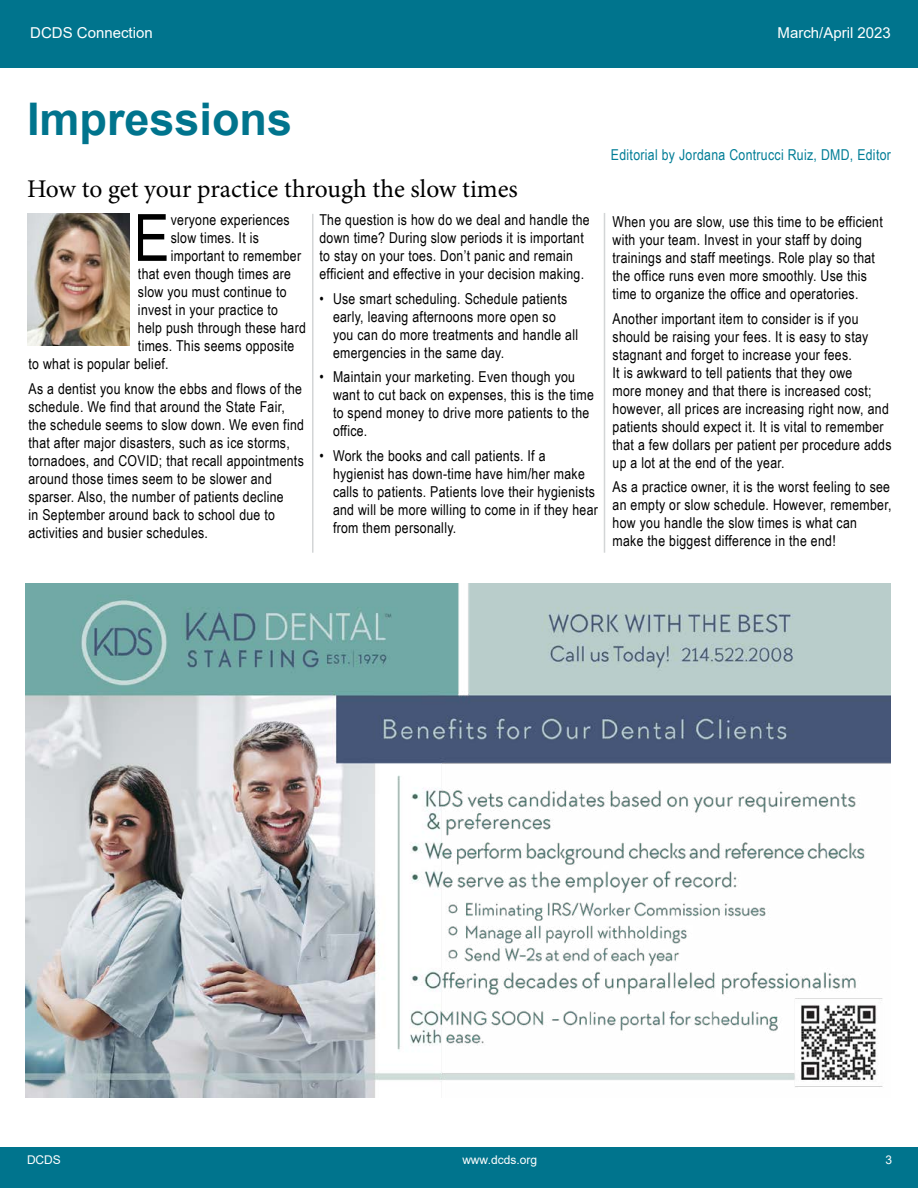
<style>
.page{position:relative;width:918px;height:1188px;background:#fff}
.page>*{position:absolute;margin:0;border:0;box-sizing:border-box;transform-origin:0 0}
.t1{font:65.25px "Arial Narrow";color:#000}
.t2{font:700 45px "Arial";color:#00748d}
.t3{font:25.5px "Minion Pro";color:#000}
.t4{font:15px/18px "Arial Narrow";letter-spacing:.02em;color:#000}
.t5{font:15px "Arial Narrow";letter-spacing:.02em;color:#007d96}
.t6{font:15px "Arial";color:#fff}
.t7{font:12px "Arial";color:#fff}
</style>
<div class="page">
<div style="left:0;top:0;width:918px;height:60px;background:#00748d"></div>
<div style="left:0;top:51px;width:918px;height:17px;background:#00748d"></div>
<div style="left:0;top:1148px;width:918px;height:40px;background:#00748d"></div>
<img style="left:27px;top:213px;width:103px;height:133px">
<hr style="left:312px;top:214px;width:2px;height:339px;background:#d3d5d6">
<hr style="left:604px;top:213px;width:1px;height:340px;background:#d3d5d6">
<img style="left:26px;top:584px;width:865px;height:513px">
<p class="t6" style="left:30px;top:22px;width:124px">DCDS Connection</p>
<p class="t6" style="left:778px;top:22px;width:115px">March/April 2023</p>
<h2 class="t2" style="left:27px;top:88px;width:267px">Impressions</h2>
<h3 class="t3" style="left:27px;top:172px;width:492px">How to get your practice through the slow times</h3>
<p class="t4" style="left:320px;top:210px;width:272px">The question is how do we deal and handle the down time? During slow periods it is important to stay on your toes. Don’t panic and remain efficient and effective in your decision making.</p>
<p class="t4" style="left:333px;top:289px;width:247px;text-indent:-14px">• Use smart scheduling. Schedule patients early, leaving afternoons more open so you can do more treatments and handle all emergencies in the same day.</p>
<p class="t4" style="left:333px;top:367px;width:263px;text-indent:-14px">• Maintain your marketing. Even though you want to cut back on expenses, this is the time to spend money to drive more patients to the office.</p>
<p class="t4" style="left:333px;top:446px;width:266px;text-indent:-14px">• Work the books and call patients. If a hygienist has down-time have him/her make calls to patients. Patients love their hygienists and will be more willing to come in if they hear from them personally.</p>
<h1 class="t1" style="left:134px;top:190px;width:37px">E</h1>
<p class="t4" style="left:171px;top:210px;width:120px">veryone experiences</p>
<p class="t4" style="left:171px;top:228px;width:90px">slow times. It is</p>
<p class="t4" style="left:171px;top:246px;width:132px">important to remember</p>
<p class="t4" style="left:138px;top:264px;width:155px">that even though times are</p>
<p class="t4" style="left:138px;top:282px;width:150px">slow you must continue to</p>
<p class="t4" style="left:138px;top:300px;width:142px">invest in your practice to</p>
<p class="t4" style="left:138px;top:318px;width:170px">help push through these hard</p>
<p class="t4" style="left:138px;top:336px;width:158px">times. This seems opposite</p>
<p class="t4" style="left:28px;top:354px;width:142px">to what is popular belief.</p>
<p class="t4" style="left:28px;top:379px;width:277px">As a dentist you know the ebbs and flows of the schedule. We find that around the State Fair, the schedule seems to slow down. We even find that after major disasters, such as ice storms, tornadoes, and COVID; that recall appointments around those times seem to be slower and sparser. Also, the number of patients decline<br>in September around back to school due to activities and busier schedules.</p>
<p class="t5" style="left:611px;top:143px;width:282px">Editorial by Jordana Contrucci Ruiz, DMD, Editor</p>
<p class="t4" style="left:613px;top:212px;width:272px">When you are slow, use this time to be efficient with your team. Invest in your staff by doing trainings and staff meetings. Role play so that the office runs even more smoothly. Use this time to organize the office and operatories.</p>
<p class="t4" style="left:613px;top:309px;width:281px">Another important item to consider is if you should be raising your fees. It is easy to stay stagnant and forget to increase your fees.<br>It is awkward to tell patients that they owe<br>more money and that there is increased cost; however, all prices are increasing right now, and patients should expect it. It is vital to remember that a few dollars per patient per procedure adds up a lot at the end of the year.</p>
<p class="t4" style="left:613px;top:478px;width:280px">As a practice owner, it is the worst feeling to see an empty or slow schedule. However, remember, how you handle the slow times is what can make the biggest difference in the end!</p>
<p class="t7" style="left:27px;top:1152px;width:35px">DCDS</p>
<p class="t7" style="left:462px;top:1152px;width:76px">www.dcds.org</p>
<p class="t7" style="left:885px;top:1152px;width:8px">3</p>
</div>
